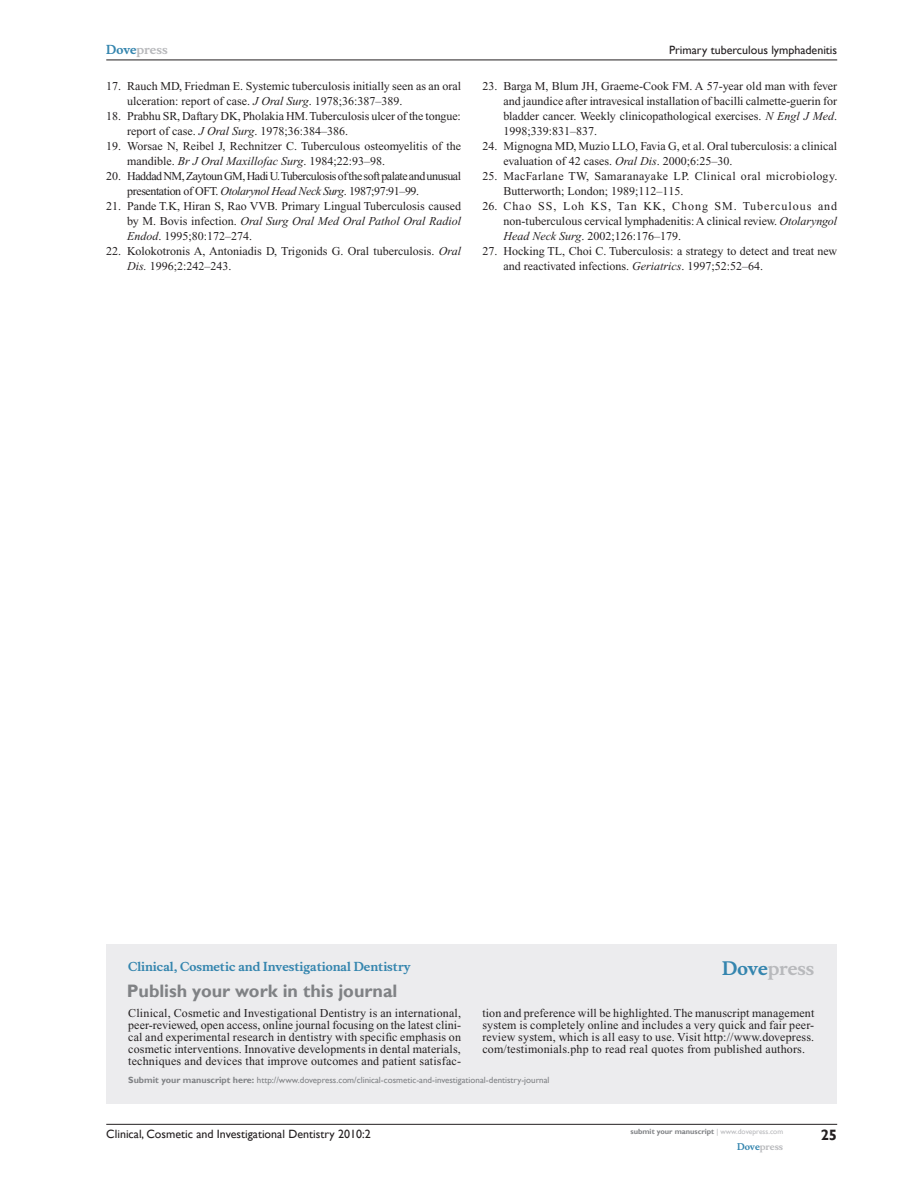
<style>
.page{position:relative;width:918px;height:1188px;background:#fff}
.page>*{position:absolute;margin:0;border:0;box-sizing:border-box;transform-origin:0 0}
.t1{font:700 18px "Gill Sans";color:#808285}
.t2{font:700 18px "Musee";color:#b8b9bc}
.t3{font:700 15px "Gill Sans";color:#231f20}
.t4{font:12px/15px "Times New Roman";color:#231f20}
.t5{font:12px/15px "Times New Roman";letter-spacing:-.04em;color:#231f20}
.t6{font:12px/15px "Times New Roman";letter-spacing:.035em;color:#231f20}
.t7{font:12px "Gill Sans";color:#231f20}
.t8{font:700 12px "Musee";color:#3485ae}
.t9{font:700 12px "Musee";color:#b8b9bc}
.t10{font:9px "Gill Sans";color:#808285}
.t11{font:700 9px "Musee";color:#b8b9bc}
.t12{font:700 7.5px "Gill Sans";color:#808285}
.s1{color:#3485ae}
.s2{font-style:italic}
.s3{font-weight:700}
.s4{font-weight:400;color:#b8b9bc}
</style>
<div class="page">
<div style="left:106px;top:944px;width:731px;height:159px;background:#ececee"></div>
<hr style="left:106px;top:1124px;width:731px;height:1px;background:#231f20">
<hr style="left:106px;top:60px;width:731px;height:1px;background:#231f20">
<p class="t9" style="left:106px;top:43px;width:63px"><span class="s1">Dove</span>press</p>
<p class="t7" style="left:669px;top:43px;width:170px">Primary tuberculous lymphadenitis</p>
<p class="t4" style="left:127px;top:79px;width:335px;text-indent:-21px">17. Rauch MD, Friedman E. Systemic tuberculosis initially seen as an oral ulceration: report of case. <span class="s2">J Oral Surg</span>. 1978;36:387–389.</p>
<p class="t4" style="left:127px;top:109px;width:335px;text-indent:-21px">18. Prabhu SR, Daftary DK, Pholakia HM. Tuberculosis ulcer of the tongue: report of case. <span class="s2">J Oral Surg</span>. 1978;36:384–386.</p>
<p class="t4" style="left:127px;top:139px;width:335px;text-indent:-21px">19. Worsae N, Reibel J, Rechnitzer C. Tuberculous osteomyelitis of the mandible. <span class="s2">Br J Oral Maxillofac Surg</span>. 1984;22:93–98.</p>
<p class="t5" style="left:127px;top:169px;width:335px;text-indent:-21px">20. Haddad NM, Zaytoun GM, Hadi U. Tuberculosis of the softpalate and unusual presentation of OFT. <span class="s2">Otolarynol Head Neck Surg</span>. 1987;97:91–99.</p>
<p class="t4" style="left:127px;top:199px;width:335px;text-align:justify;text-indent:-21px">21. Pande T.K, Hiran S, Rao VVB. Primary Lingual Tuberculosis caused by M. Bovis infection. <span class="s2">Oral Surg Oral Med Oral Pathol Oral Radiol Endod</span>. 1995;80:172–274.</p>
<p class="t4" style="left:127px;top:244px;width:335px;text-indent:-21px">22. Kolokotronis A, Antoniadis D, Trigonids G. Oral tuberculosis. <span class="s2">Oral<br>Dis.</span> 1996;2:242–243.</p>
<p class="t4" style="left:503px;top:79px;width:335px;text-align:justify;text-indent:-21px">23. Barga M, Blum JH, Graeme-Cook FM. A 57-year old man with fever and jaundice after intravesical installation of bacilli calmette-guerin for bladder cancer. Weekly clinicopathological exercises. <span class="s2">N Engl J Med</span>.<br>1998;339:831–837.</p>
<p class="t4" style="left:503px;top:139px;width:335px;text-indent:-21px">24. Mignogna MD, Muzio LLO, Favia G, et al. Oral tuberculosis: a clinical evaluation of 42 cases. <span class="s2">Oral Dis</span>. 2000;6:25–30.</p>
<p class="t6" style="left:503px;top:169px;width:336px;text-indent:-21px">25. MacFarlane TW, Samaranayake LP. Clinical oral microbiology.<br>Butterworth; London; 1989;112–115.</p>
<p class="t4" style="left:503px;top:199px;width:335px;text-align:justify;text-indent:-21px">26. Chao SS, Loh KS, Tan KK, Chong SM. Tuberculous and non-tuberculous cervical lymphadenitis: A clinical review. <span class="s2">Otolaryngol Head Neck Surg</span>. 2002;126:176–179.</p>
<p class="t4" style="left:503px;top:244px;width:335px;text-indent:-21px">27. Hocking TL, Choi C. Tuberculosis: a strategy to detect and treat new and reactivated infections. <span class="s2">Geriatrics</span>. 1997;52:52–64.</p>
<p class="t8" style="left:128px;top:959px;width:284px">Clinical, Cosmetic and Investigational Dentistry</p>
<h1 class="t1" style="left:127px;top:980px;width:272px">Publish your work in this journal</h1>
<h1 class="t2" style="left:722px;top:958px;width:94px"><span class="s1">Dove</span>press</h1>
<p class="t4" style="left:128px;top:1007px;width:334px;line-height:12px;text-align:justify">Clinical, Cosmetic and Investigational Dentistry is an international, peer-reviewed, open access, online journal focusing on the latest clini&shy;cal and experimental research in dentistry with specific emphasis on cosmetic interventions. Innovative developments in dental materials, techniques and devices that improve outcomes and patient satisfac-</p>
<p class="t4" style="left:482px;top:1007px;width:333px;line-height:12px;text-align:justify">tion and preference will be highlighted. The manuscript management system is completely online and includes a very quick and fair peer&shy;review system, which is all easy to use. Visit http://www.dovepress. com/testimonials.php to read real quotes from published authors.</p>
<p class="t10" style="left:128px;top:1075px;width:423px"><span class="s3">Submit your manuscript here:</span> http://www.dovepress.com/clinical-cosmetic-and-investigational-dentistry-journal</p>
<p class="t7" style="left:106px;top:1127px;width:266px">Clinical, Cosmetic and Investigational Dentistry 2010:2</p>
<p class="t12" style="left:631px;top:1127px;width:154px">submit your manuscript <span class="s4">| www.dovepress.com</span></p>
<p class="t11" style="left:737px;top:1141px;width:48px"><span class="s1">Dove</span>press</p>
<p class="t3" style="left:821px;top:1126px;width:18px">25</p>
</div>
